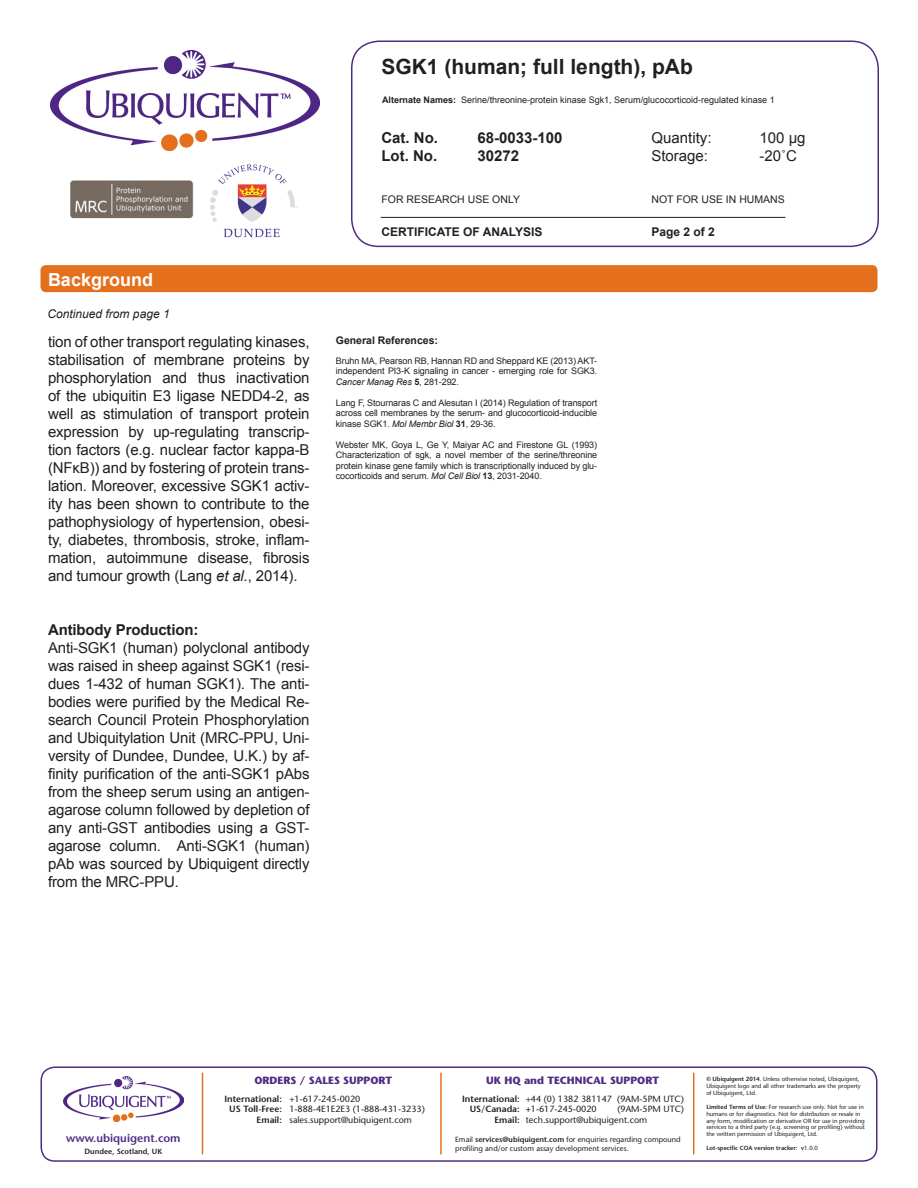
<style>
.page{position:relative;width:918px;height:1188px;background:#fff}
.page>*{position:absolute;margin:0;border:0;box-sizing:border-box;transform-origin:0 0}
.t1{font:700 21px "Arial";color:#231f20}
.t2{font:700 18px "Arial";color:#fff}
.t3{font:15px/18px "Arial";letter-spacing:-.01em;color:#231f20;text-align:justify}
.t4{font:700 15px "Arial";letter-spacing:-.005em;color:#231f20}
.t5{font:700 12px "Arial";color:#231f20}
.t6{font:italic 12px "Arial";color:#231f20}
.t7{font:600 11.4px "Stone Sans";color:#502d84}
.t8{font:700 10.5px "Stone Sans";color:#502d84}
.t9{font:10.5px "Arial";color:#231f20}
.t10{font:700 10.5px "Arial";color:#231f20}
.t11{font:9px/10.5px "Arial";letter-spacing:-.01em;color:#231f20;text-align:justify}
.t12{font:9px/10.8px "Stone Sans";color:#231f20}
.t13{font:7.5px/9px "Stone Sans";color:#231f20}
.t14{font:600 7.5px "Stone Sans";color:#231f20}
.t15{font:6px/6.9px "Stone Sans";color:#231f20}
.t16{font:600 6px "Stone Sans";color:#231f20}
.s1{font-weight:700}
.s2{font-style:italic}
.s3{font-weight:600}
.s4{font-weight:400}
</style>
<div class="page">
<div style="left:40px;top:1066px;width:838px;height:96px;border:2px solid #502d84;border-radius:14px"></div>
<hr style="left:202px;top:1073px;width:1px;height:81px;background:#e37024">
<hr style="left:440px;top:1073px;width:2px;height:81px;background:#e37024">
<hr style="left:693px;top:1073px;width:1px;height:81px;background:#e37024">
<img style="left:64px;top:1077px;width:120px;height:44px">
<img style="left:70px;top:180px;width:123px;height:39px">
<img style="left:210px;top:164px;width:88px;height:74px">
<img style="left:51px;top:50px;width:269px;height:100px">
<div style="left:351px;top:40px;width:528px;height:207px;border:2px solid #502d84;border-radius:27px"></div>
<div style="left:41px;top:265px;width:837px;height:27px;background:#e4701e;border-radius:5px"></div>
<hr style="left:381px;top:217px;width:405px;height:1px;background:#231f20">
<p class="t1" style="left:381px;top:52px;width:313px">SGK1 (human; full length), pAb</p>
<p class="t11" style="left:382px;top:95px;width:394px"><span class="s1">Alternate Names:</span> Serine/threonine-protein kinase Sgk1, Serum/glucocorticoid-regulated kinase 1</p>
<p class="t4" style="left:381px;top:128px;width:58px">Cat. No.</p>
<p class="t4" style="left:477px;top:128px;width:87px">68-0033-100</p>
<p class="t3" style="left:651px;top:129px;width:62px">Quantity:</p>
<p class="t3" style="left:759px;top:129px;width:48px">100 µg</p>
<p class="t4" style="left:381px;top:146px;width:57px">Lot. No.</p>
<p class="t4" style="left:477px;top:146px;width:43px">30272</p>
<p class="t3" style="left:651px;top:147px;width:58px">Storage:</p>
<p class="t3" style="left:759px;top:147px;width:39px">-20˚C</p>
<p class="t9" style="left:381px;top:192px;width:140px">FOR RESEARCH USE ONLY</p>
<p class="t9" style="left:651px;top:192px;width:135px">NOT FOR USE IN HUMANS</p>
<p class="t2" style="left:48px;top:268px;width:107px">Background</p>
<p class="t6" style="left:48px;top:306px;width:124px">Continued from page 1</p>
<p class="t3" style="left:48px;top:333px;width:263px">tion of other transport regulating kinases, stabilisation of membrane proteins by phosphorylation and thus inactivation of the ubiquitin E3 ligase NEDD4-2, as well as stimulation of transport protein expression by up-regulating transcrip&shy;tion factors (e.g. nuclear factor kappa-B (NFκB)) and by fostering of protein trans&shy;lation. Moreover, excessive SGK1 activ&shy;ity has been shown to contribute to the pathophysiology of hypertension, obesi&shy;ty, diabetes, thrombosis, stroke, inflam&shy;mation, autoimmune disease, fibrosis and tumour growth (Lang <span class="s2">et al.</span>, 2014).</p>
<p class="t4" style="left:48px;top:620px;width:152px">Antibody Production:</p>
<p class="t3" style="left:48px;top:639px;width:263px">Anti-SGK1 (human) polyclonal antibody was raised in sheep against SGK1 (resi&shy;dues 1-432 of human SGK1). The anti&shy;bodies were purified by the Medical Re&shy;search Council Protein Phosphorylation and Ubiquitylation Unit (MRC-PPU, Uni&shy;versity of Dundee, Dundee, U.K.) by af&shy;finity purification of the anti-SGK1 pAbs from the sheep serum using an antigen&shy;agarose column followed by depletion of any anti-GST antibodies using a GST&shy;agarose column. Anti-SGK1 (human) pAb was sourced by Ubiquigent directly from the MRC-PPU.</p>
<p class="t5" style="left:381px;top:224px;width:162px">CERTIFICATE OF ANALYSIS</p>
<p class="t5" style="left:651px;top:224px;width:65px">Page 2 of 2</p>
<p class="t10" style="left:336px;top:333px;width:104px">General References:</p>
<p class="t11" style="left:336px;top:355px;width:263px">Bruhn MA, Pearson RB, Hannan RD and Sheppard KE (2013) AKT&shy;independent PI3-K signaling in cancer - emerging role for SGK3.<br><span class="s2">Cancer Manag Res</span> <span class="s1">5</span>, 281-292.</p>
<p class="t11" style="left:336px;top:397px;width:263px">Lang F, Stournaras C and Alesutan I (2014) Regulation of transport across cell membranes by the serum- and glucocorticoid-inducible kinase SGK1. <span class="s2">Mol Membr Biol</span> <span class="s1">31</span>, 29-36.</p>
<p class="t11" style="left:336px;top:439px;width:263px">Webster MK, Goya L, Ge Y, Maiyar AC and Firestone GL (1993)<br>Characterization of sgk, a novel member of the serine/threonine protein kinase gene family which is transcriptionally induced by glu&shy;cocorticoids and serum. <span class="s2">Mol Cell Biol</span> <span class="s1">13</span>, 2031-2040.</p>
<p class="t7" style="left:66px;top:1131px;width:116px">www.ubiquigent.com</p>
<p class="t14" style="left:85px;top:1147px;width:79px">Dundee, Scotland, UK</p>
<p class="t8" style="left:254px;top:1074px;width:139px">ORDERS / SALES SUPPORT</p>
<p class="t12" style="left:224px;top:1093px;width:138px"><span class="s3">International:</span> +1-617-245-0020</p>
<p class="t12" style="left:229px;top:1104px;width:197px"><span class="s3">US Toll-Free:</span> 1-888-4E1E2E3 (1-888-431-3233)</p>
<p class="t12" style="left:257px;top:1115px;width:157px"><span class="s3">Email:</span> sales.support@ubiquigent.com</p>
<p class="t8" style="left:486px;top:1074px;width:174px">UK HQ and TECHNICAL SUPPORT</p>
<p class="t12" style="left:470px;top:1093px;width:216px;text-indent:-8px"><span class="s3">International:</span> +44 (0) 1382 381147 (9AM-5PM UTC)<br><span class="s3">US/Canada: +</span>1-617-245-0020</p>
<p class="t12" style="left:494px;top:1104px;width:191px;text-indent:123px">(9AM-5PM UTC)<br><span class="s3">Email:</span> tech.support@ubiquigent.com</p>
<p class="t13" style="left:455px;top:1134px;width:227px">Email <span class="s3">services@ubiquigent.com</span> for enquiries regarding compound profiling and/or custom assay development services.</p>
<p class="t15" style="left:706px;top:1076px;width:156px"><span class="s3">© Ubiquigent 2014</span>. Unless otherwise noted, Ubiquigent,<br>Ubiquigent logo and all other trademarks are the property of Ubiquigent, Ltd.</p>
<p class="t15" style="left:706px;top:1103px;width:160px"><span class="s3">Limited Terms of Use:</span> For research use only. Not for use in humans or for diagnostics. Not for distribution or resale in any form, modification or derivative OR for use in providing services to a third party (e.g. screening or profiling) without the written permission of Ubiquigent, Ltd.</p>
<p class="t16" style="left:706px;top:1144px;width:113px">Lot-specific COA version tracker: v<span class="s4">1.0.0</span></p>
</div>
